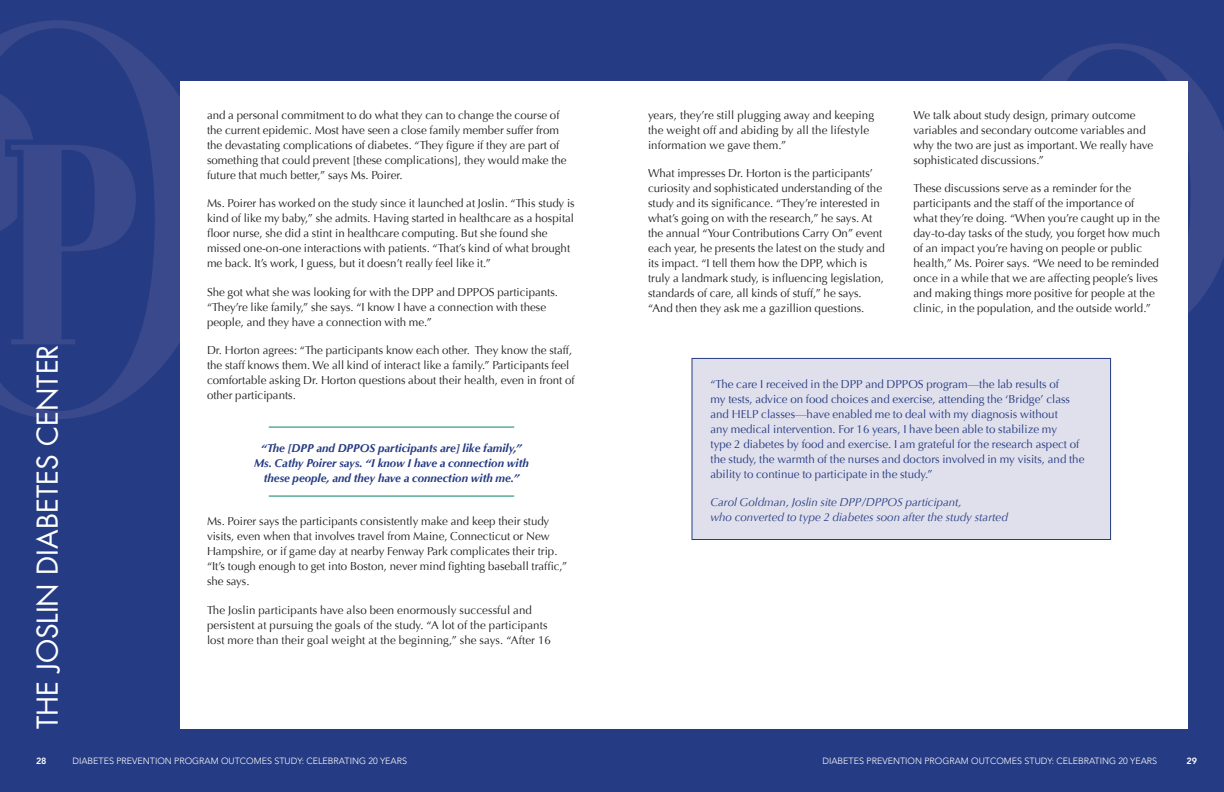
<style>
.page{position:relative;width:1224px;height:792px;background:#253b83}
.page>*{position:absolute;margin:0;border:0;box-sizing:border-box;transform-origin:0 0}
.t1{font:28px "Futura";color:#fff}
.t2{font:11.5px/15px "Optima";color:#231f20}
.t3{font:11.5px/15px "Optima";color:#253b83}
.t4{font:italic 700 11.5px/15px "Optima";color:#253b83;text-align:center}
.t5{font:italic 11.5px/15px "Optima";color:#253b83}
.t6{font:300 9px "Avenir";color:#fff}
.t7{font:800 9px "Avenir";color:#fff}
</style>
<div class="page">
<svg style="left:1040px;top:43px;width:184px;height:270px;fill:#39498b"></svg>
<svg style="left:0;top:20px;width:180px;height:399px"></svg>
<svg style="left:0;top:80px;width:136px;height:305px"></svg>
<div style="left:180px;top:81px;width:1008px;height:648px;background:#fff"></div>
<hr style="left:269px;top:427px;width:245px;height:1px;background:#0a7f6c">
<hr style="left:269px;top:496px;width:245px;height:1px;background:#0a7f6c">
<div style="left:692px;top:358px;width:419px;height:182px;background:#e0e0ec"></div>
<div style="left:691px;top:358px;width:420px;height:182px;border:1px solid #253b83"></div>
<h1 class="t1" style="left:28px;top:729px;width:386px;rotate:-90deg">THE JOSLIN DIABETES CENTER</h1>
<p class="t2" style="left:207px;top:107px;width:361px">and a personal commitment to do what they can to change the course of the current epidemic. Most have seen a close family member suffer from the devastating complications of diabetes. “They figure if they are part of something that could prevent [these complications], they would make the future that much better,” says Ms. Poirer.</p>
<p class="t2" style="left:207px;top:196px;width:369px">Ms. Poirer has worked on the study since it launched at Joslin. “This study is kind of like my baby,” she admits. Having started in healthcare as a hospital floor nurse, she did a stint in healthcare computing. But she found she missed one-on-one interactions with patients. “That’s kind of what brought me back. It’s work, I guess, but it doesn’t really feel like it.”</p>
<p class="t2" style="left:207px;top:284px;width:353px">She got what she was looking for with the DPP and DPPOS participants. “They’re like family,” she says. “I know I have a connection with these people, and they have a connection with me.”</p>
<p class="t2" style="left:207px;top:343px;width:369px">Dr. Horton agrees: “The participants know each other. They know the staff, the staff knows them. We all kind of interact like a family.” Participants feel comfortable asking Dr. Horton questions about their health, even in front of other participants.</p>
<p class="t4" style="left:254px;top:440px;width:276px">“The [DPP and DPPOS participants are] like family,”<br>Ms. Cathy Poirer says. “I know I have a connection with these people, and they have a connection with me.”</p>
<p class="t2" style="left:207px;top:514px;width:362px">Ms. Poirer says the participants consistently make and keep their study visits, even when that involves travel from Maine, Connecticut or New Hampshire, or if game day at nearby Fenway Park complicates their trip. “It’s tough enough to get into Boston, never mind fighting baseball traffic,” she says.</p>
<p class="t2" style="left:207px;top:602px;width:345px">The Joslin participants have also been enormously successful and persistent at pursuing the goals of the study. “A lot of the participants lost more than their goal weight at the beginning,” she says. “After 16</p>
<p class="t2" style="left:648px;top:107px;width:228px">years, they’re still plugging away and keeping the weight off and abiding by all the lifestyle information we gave them.”</p>
<p class="t2" style="left:648px;top:166px;width:239px">What impresses Dr. Horton is the participants’ curiosity and sophisticated understanding of the study and its significance. “They’re interested in what’s going on with the research,” he says. At the annual “Your Contributions Carry On” event each year, he presents the latest on the study and its impact. “I tell them how the DPP, which is truly a landmark study, is influencing legislation, standards of care, all kinds of stuff,” he says. “And then they ask me a gazillion questions.</p>
<p class="t2" style="left:914px;top:107px;width:241px">We talk about study design, primary outcome variables and secondary outcome variables and why the two are just as important. We really have sophisticated discussions.”</p>
<p class="t2" style="left:914px;top:181px;width:248px">These discussions serve as a reminder for the participants and the staff of the importance of what they’re doing. “When you’re caught up in the day-to-day tasks of the study, you forget how much of an impact you’re having on people or public health,” Ms. Poirer says. “We need to be reminded once in a while that we are affecting people’s lives and making things more positive for people at the clinic, in the population, and the outside world.”</p>
<p class="t3" style="left:710px;top:376px;width:375px">“The care I received in the DPP and DPPOS program—the lab results of<br>my tests, advice on food choices and exercise, attending the ‘Bridge’ class and HELP classes—have enabled me to deal with my diagnosis without<br>any medical intervention. For 16 years, I have been able to stabilize my<br>type 2 diabetes by food and exercise. I am grateful for the research aspect of the study, the warmth of the nurses and doctors involved in my visits, and the ability to continue to participate in the study.”</p>
<p class="t5" style="left:710px;top:495px;width:299px">Carol Goldman, Joslin site DPP/DPPOS participant,<br>who converted to type 2 diabetes soon after the study started</p>
<p class="t7" style="left:36px;top:756px;width:12px">28</p>
<p class="t6" style="left:72px;top:756px;width:336px">DIABETES PREVENTION PROGRAM OUTCOMES STUDY: CELEBRATING 20 YEARS</p>
<p class="t6" style="left:822px;top:756px;width:336px">DIABETES PREVENTION PROGRAM OUTCOMES STUDY: CELEBRATING 20 YEARS</p>
<p class="t7" style="left:1186px;top:756px;width:12px">29</p>
</div>
